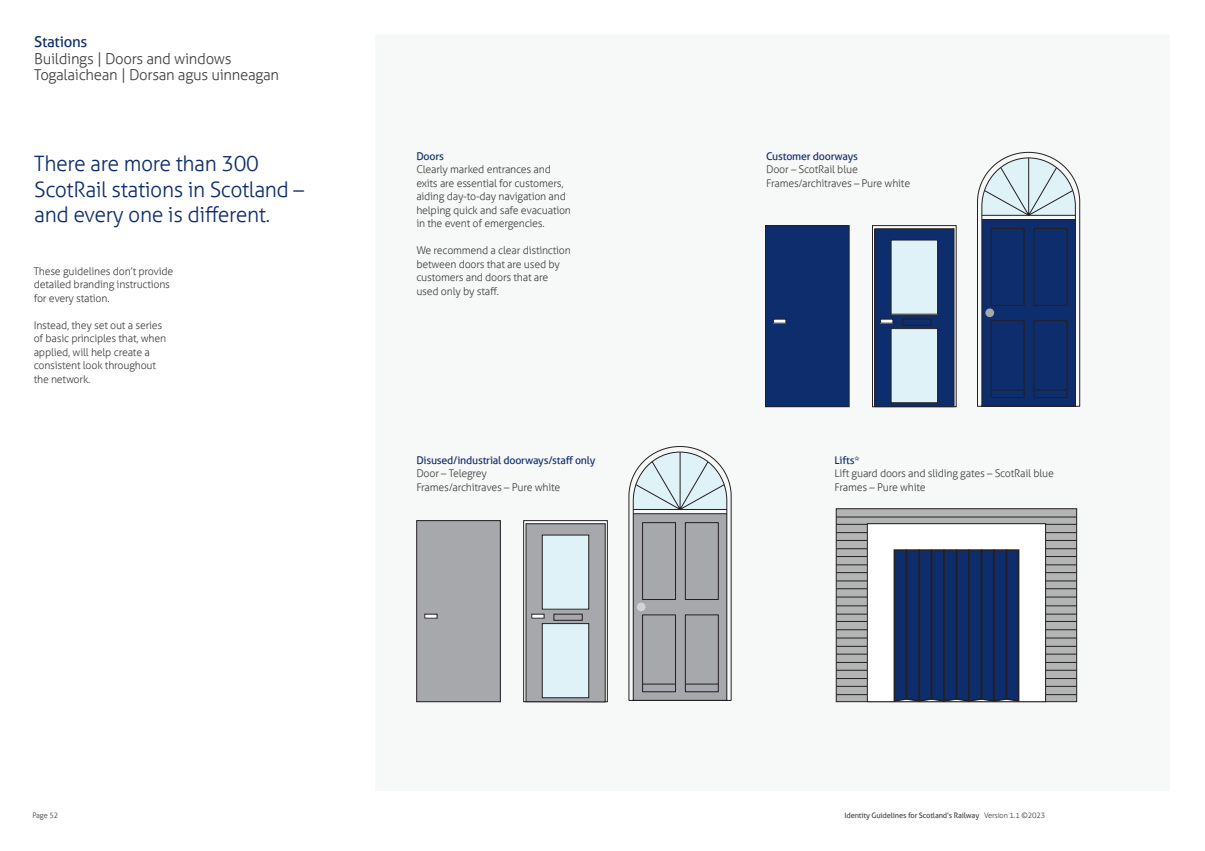
<style>
.page{position:relative;width:1205px;height:851px;background:#fff}
.page>*{position:absolute;margin:0;border:0;box-sizing:border-box;transform-origin:0 0}
.t1{font:300 21.25px/25.5px "Scot Rail Aller";letter-spacing:-.02em;color:#0e2d6d}
.t2{font:300 15px/16.9px "Scot Rail Aller";letter-spacing:-.02em;color:#414042}
.t3{font:15px "Scot Rail Aller";letter-spacing:-.02em;color:#0e2d6d}
.t4{font:300 10.62px/13.5px "Scot Rail Aller";letter-spacing:-.02em;color:#414042}
.t5{font:10.62px "Scot Rail Aller";letter-spacing:-.02em;color:#0e2d6d}
.t6{font:7.5px "Scot Rail Aller";letter-spacing:-.02em;color:#414042}
.t7{font:300 7.5px "Scot Rail Aller";letter-spacing:-.025em;color:#414042}
.s1{font-weight:300}
</style>
<div class="page">
<div style="left:375px;top:34px;width:795px;height:756px;background:#f7f8f8"></div>
<div style="left:765px;top:225px;width:84px;height:181px;background:#0e2d6d"></div>
<div style="left:765px;top:225px;width:84px;height:182px;border:1px solid #241f21"></div>
<hr style="left:773px;top:319px;width:13px;height:4px;background:#fff">
<div style="left:773px;top:318px;width:13px;height:5px;border:1px solid #241f21"></div>
<div style="left:872px;top:225px;width:84px;height:182px;border:1px solid #241f21"></div>
<div style="left:875px;top:229px;width:79px;height:177px;background:#0e2d6d"></div>
<div style="left:874px;top:228px;width:80px;height:179px;border:1px solid #241f21"></div>
<hr style="left:880px;top:319px;width:13px;height:4px;background:#fff">
<div style="left:880px;top:318px;width:13px;height:5px;border:1px solid #241f21"></div>
<div style="left:891px;top:240px;width:46px;height:74px;background:#def2f7"></div>
<div style="left:891px;top:240px;width:47px;height:74px;border:1px solid #241f21"></div>
<svg style="left:890px;top:318px;width:48px;height:85px;background:#b9ccd8"></svg>
<svg style="left:977px;top:152px;width:103px;height:254px;background:#4e648d"></svg>
<hr style="left:982px;top:219px;width:93px;height:1px;background:#241f21">
<hr style="left:982px;top:215px;width:93px;height:1px;background:#241f21">
<div style="left:417px;top:520px;width:83px;height:181px;background:#a6a8ab"></div>
<div style="left:416px;top:520px;width:85px;height:182px;border:1px solid #241f21"></div>
<svg style="left:425px;top:614px;width:12px;height:4px"></svg>
<div style="left:524px;top:520px;width:83px;height:181px;background:linear-gradient(to right,#fff,#fff)"></div>
<div style="left:523px;top:520px;width:85px;height:182px;border:1px solid #241f21"></div>
<div style="left:526px;top:523px;width:79px;height:178px;background:#a6a8ab"></div>
<div style="left:526px;top:523px;width:79px;height:179px;border:1px solid #241f21"></div>
<svg style="left:532px;top:614px;width:12px;height:4px"></svg>
<div style="left:542px;top:535px;width:47px;height:74px;background:#def2f7"></div>
<div style="left:542px;top:534px;width:47px;height:75px;border:1px solid #241f21"></div>
<svg style="left:542px;top:613px;width:47px;height:85px;background:#cbdce0"></svg>
<svg style="left:628px;top:446px;width:103px;height:254px;background:#adb1b4"></svg>
<hr style="left:633px;top:513px;width:94px;height:1px;background:#241f21">
<div style="left:836px;top:508px;width:240px;height:193px;background:#b3b5b5"></div>
<div style="left:836px;top:508px;width:241px;height:194px;border:1px solid #241f21"></div>
<hr style="left:836px;top:694px;width:240px;height:1px;background:#241f21">
<hr style="left:836px;top:686px;width:240px;height:1px;background:#241f21">
<hr style="left:836px;top:678px;width:240px;height:1px;background:#241f21">
<hr style="left:836px;top:670px;width:240px;height:1px;background:#241f21">
<hr style="left:836px;top:662px;width:240px;height:1px;background:#241f21">
<hr style="left:836px;top:653px;width:240px;height:1px;background:#241f21">
<hr style="left:836px;top:646px;width:240px;height:1px;background:#241f21">
<hr style="left:836px;top:637px;width:240px;height:1px;background:#241f21">
<hr style="left:836px;top:629px;width:240px;height:1px;background:#241f21">
<hr style="left:836px;top:621px;width:240px;height:1px;background:#241f21">
<hr style="left:836px;top:613px;width:240px;height:1px;background:#241f21">
<hr style="left:836px;top:605px;width:240px;height:1px;background:#241f21">
<hr style="left:836px;top:596px;width:240px;height:1px;background:#241f21">
<hr style="left:836px;top:588px;width:240px;height:1px;background:#241f21">
<hr style="left:836px;top:580px;width:240px;height:1px;background:#241f21">
<hr style="left:836px;top:572px;width:240px;height:1px;background:#241f21">
<hr style="left:836px;top:564px;width:240px;height:1px;background:#241f21">
<hr style="left:836px;top:556px;width:240px;height:1px;background:#241f21">
<hr style="left:836px;top:548px;width:240px;height:1px;background:#241f21">
<hr style="left:836px;top:540px;width:240px;height:1px;background:#241f21">
<hr style="left:836px;top:532px;width:240px;height:1px;background:#241f21">
<hr style="left:836px;top:524px;width:240px;height:1px;background:#241f21">
<hr style="left:836px;top:516px;width:240px;height:1px;background:#241f21">
<div style="left:867px;top:523px;width:178px;height:178px;background:#fff"></div>
<div style="left:867px;top:523px;width:179px;height:179px;border:1px solid #241f21"></div>
<svg style="left:893px;top:549px;width:127px;height:153px;background:#152d61"></svg>
<h2 class="t3" style="left:34px;top:32px;width:55px">Stations</h2>
<h2 class="t2" style="left:34px;top:50px;width:246px">Buildings | Doors and windows<br>Togalaichean | Dorsan agus uinneagan</h2>
<h1 class="t1" style="left:34px;top:150px;width:271px">There are more than 300<br>ScotRail stations in Scotland – and every one is different.</h1>
<p class="t5" style="left:416px;top:149px;width:29px">Doors</p>
<p class="t4" style="left:416px;top:163px;width:156px">Clearly marked entrances and exits are essential for customers, aiding day-to-day navigation and helping quick and safe evacuation in the event of emergencies.</p>
<p class="t4" style="left:416px;top:244px;width:156px">We recommend a clear distinction between doors that are used by customers and doors that are used only by staff.</p>
<p class="t4" style="left:34px;top:264px;width:141px">These guidelines don’t provide detailed branding instructions for every station.</p>
<p class="t4" style="left:34px;top:318px;width:134px">Instead, they set out a series of basic principles that, when applied, will help create a consistent look throughout the network.</p>
<p class="t7" style="left:32px;top:810px;width:27px">Page 52</p>
<p class="t5" style="left:416px;top:453px;width:181px">Disused/industrial doorways/staff only</p>
<p class="t4" style="left:416px;top:466px;width:146px">Door – Telegrey<br>Frames/architraves – Pure white</p>
<p class="t5" style="left:766px;top:149px;width:93px">Customer doorways</p>
<p class="t4" style="left:766px;top:163px;width:146px">Door – ScotRail blue<br>Frames/architraves – Pure white</p>
<p class="t5" style="left:834px;top:453px;width:26px">Lifts*</p>
<p class="t4" style="left:834px;top:466px;width:221px">Lift guard doors and sliding gates – ScotRail blue<br>Frames – Pure white</p>
<p class="t6" style="left:844px;top:810px;width:202px">Identity Guidelines for Scotland’s Railway <span class="s1">Version 1.1 ©2023</span></p>
</div>
